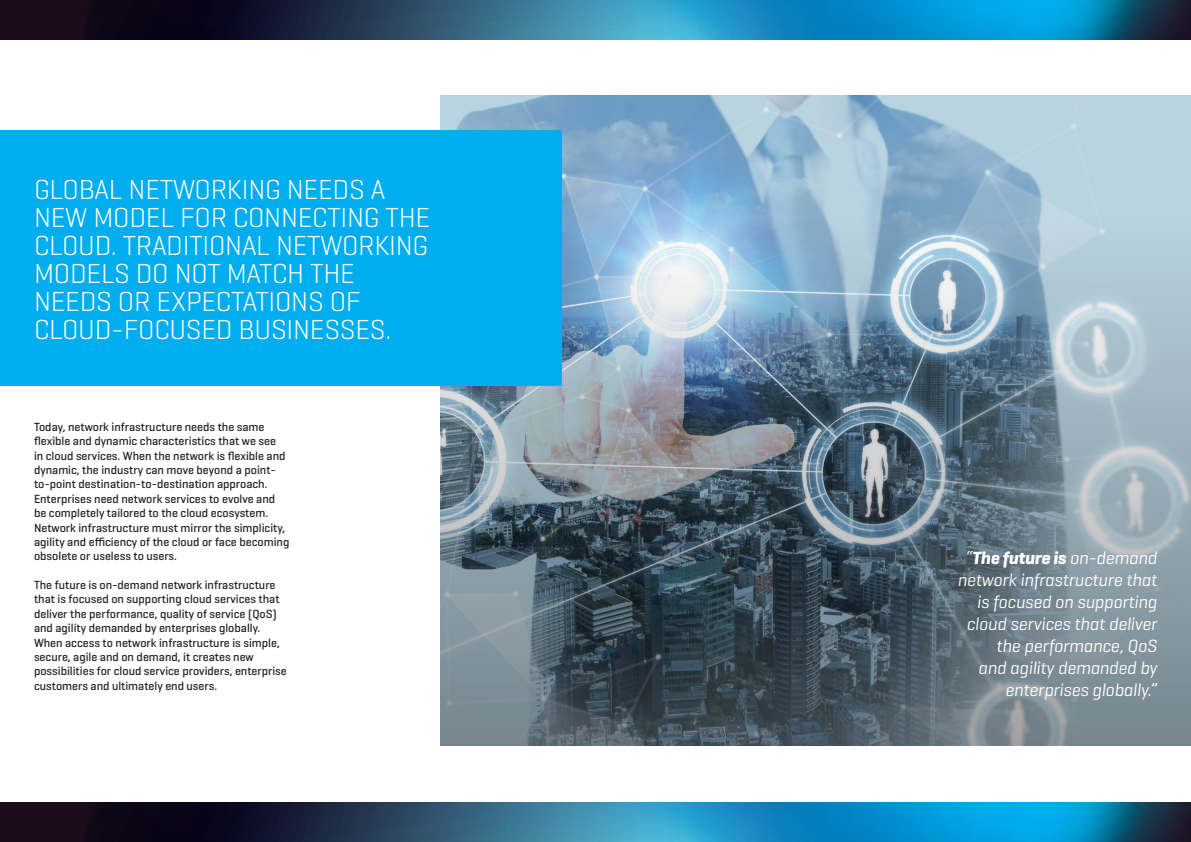
<style>
.page{position:relative;width:1191px;height:842px;background:#fff}
.page>*{position:absolute;margin:0;border:0;box-sizing:border-box;transform-origin:0 0}
.t1{font:300 28px/28px "Geogrotesque";letter-spacing:-.01em;color:#fff}
.t2{font:italic 18px/22px "Geogrotesque";letter-spacing:-.01em;color:#fff;text-align:right}
.t3{font:500 12px/14.4px "Geogrotesque";color:#231f20}
.s1{font-weight:700}
</style>
<div class="page">
<svg style="left:0;top:0;width:1191px;height:39px;background:#1a5e83"></svg>
<svg style="left:0;top:803px;width:1191px;height:39px;background:#195e84"></svg>
<img style="left:440px;top:95px;width:751px;height:651px">
<div style="left:0;top:131px;width:561px;height:255px;background:#00aeef"></div>
<p class="t1" style="left:34px;top:174px;width:398px">GLOBAL NETWORKING NEEDS A<br>NEW MODEL FOR CONNECTING THE<br>CLOUD. TRADITIONAL NETWORKING<br>MODELS DO NOT MATCH THE<br>NEEDS OR EXPECTATIONS OF<br>CLOUD-FOCUSED BUSINESSES.</p>
<p class="t3" style="left:34px;top:419px;width:257px">Today, network infrastructure needs the same flexible and dynamic characteristics that we see<br>in cloud services. When the network is flexible and dynamic, the industry can move beyond a point&shy;to-point destination-to-destination approach.<br>Enterprises need network services to evolve and be completely tailored to the cloud ecosystem.<br>Network infrastructure must mirror the simplicity, agility and efficiency of the cloud or face becoming obsolete or useless to users.</p>
<p class="t3" style="left:34px;top:577px;width:254px">The future is on-demand network infrastructure that is focused on supporting cloud services that deliver the performance, quality of service (QoS) and agility demanded by enterprises globally.<br>When access to network infrastructure is simple, secure, agile and on demand, it creates new possibilities for cloud service providers, enterprise customers and ultimately end users.</p>
<p class="t2" style="left:957px;top:546px;width:201px">“<span class="s1">The future is</span> on-demand network infrastructure that is focused on supporting cloud services that deliver the performance, QoS<br>and agility demanded by enterprises globally.”</p>
</div>
